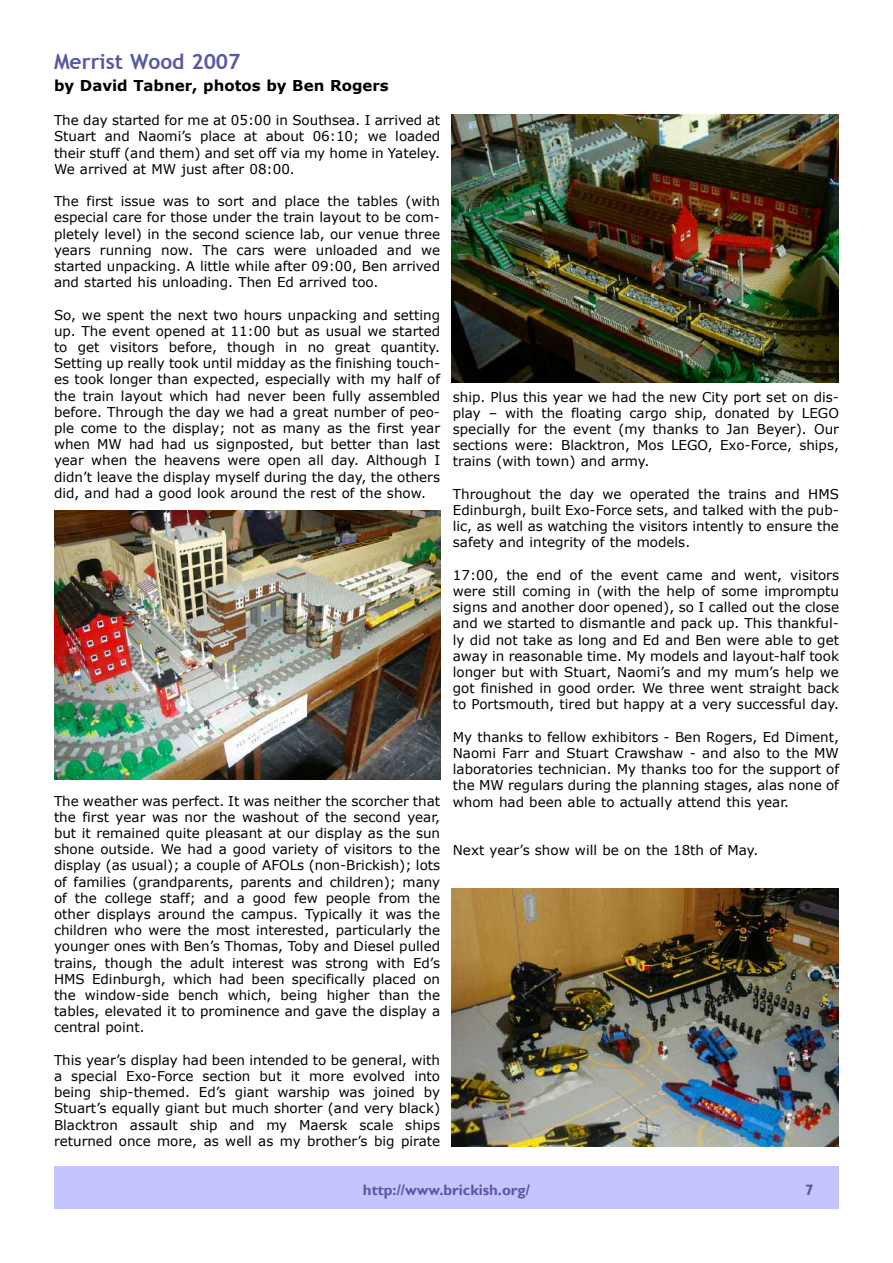
<style>
.page{position:relative;width:893px;height:1263px;background:#fff}
.page>*{position:absolute;margin:0;border:0;box-sizing:border-box;transform-origin:0 0}
.t1{font:700 21px "Trebuchet MS";color:#5959a3}
.t2{font:700 15px "Verdana";color:#000}
.t3{font:700 15px "Gill Sans";color:#5959a3}
.t4{font:13.5px/16.2px "Verdana";color:#000;text-align:justify}
</style>
<div class="page">
<img style="left:54px;top:510px;width:387px;height:270px">
<div style="left:54px;top:1166px;width:785px;height:43px;background:#c4c4ff"></div>
<img style="left:452px;top:888px;width:387px;height:258px">
<img style="left:452px;top:115px;width:387px;height:267px">
<h1 class="t1" style="left:54px;top:50px;width:188px">Merrist Wood 2007</h1>
<p class="t2" style="left:54px;top:76px;width:336px">by David Tabner, photos by Ben Rogers</p>
<p class="t4" style="left:54px;top:112px;width:388px">The day started for me at 05:00 in Southsea. I arrived at Stuart and Naomi’s place at about 06:10; we loaded their stuff (and them) and set off via my home in Yateley.<br>We arrived at MW just after 08:00.</p>
<p class="t4" style="left:54px;top:193px;width:388px">The first issue was to sort and place the tables (with especial care for those under the train layout to be com&shy;pletely level) in the second science lab, our venue three years running now. The cars were unloaded and we started unpacking. A little while after 09:00, Ben arrived and started his unloading. Then Ed arrived too.</p>
<p class="t4" style="left:54px;top:306px;width:388px">So, we spent the next two hours unpacking and setting up. The event opened at 11:00 but as usual we started to get visitors before, though in no great quantity.<br>Setting up really took until midday as the finishing touch&shy;es took longer than expected, especially with my half of the train layout which had never been fully assembled before. Through the day we had a great number of peo&shy;ple come to the display; not as many as the first year when MW had had us signposted, but better than last year when the heavens were open all day. Although I didn’t leave the display myself during the day, the others did, and had a good look around the rest of the show.</p>
<p class="t4" style="left:54px;top:792px;width:388px">The weather was perfect. It was neither the scorcher that the first year was nor the washout of the second year, but it remained quite pleasant at our display as the sun shone outside. We had a good variety of visitors to the display (as usual); a couple of AFOLs (non-Brickish); lots of families (grandparents, parents and children); many of the college staff; and a good few people from the other displays around the campus. Typically it was the children who were the most interested, particularly the younger ones with Ben’s Thomas, Toby and Diesel pulled trains, though the adult interest was strong with Ed’s HMS Edinburgh, which had been specifically placed on the window-side bench which, being higher than the tables, elevated it to prominence and gave the display a central point.</p>
<p class="t4" style="left:54px;top:1051px;width:388px">This year’s display had been intended to be general, with a special Exo-Force section but it more evolved into being ship-themed. Ed’s giant warship was joined by Stuart’s equally giant but much shorter (and very black)<br>Blacktron assault ship and my Maersk scale ships returned once more, as well as my brother’s big pirate</p>
<p class="t4" style="left:453px;top:388px;width:388px">ship. Plus this year we had the new City port set on dis&shy;play – with the floating cargo ship, donated by LEGO specially for the event (my thanks to Jan Beyer). Our sections were: Blacktron, Mos LEGO, Exo-Force, ships, trains (with town) and army.</p>
<p class="t4" style="left:453px;top:485px;width:388px">Throughout the day we operated the trains and HMS Edinburgh, built Exo-Force sets, and talked with the pub&shy;lic, as well as watching the visitors intently to ensure the safety and integrity of the models.</p>
<p class="t4" style="left:453px;top:566px;width:388px">17:00, the end of the event came and went, visitors were still coming in (with the help of some impromptu signs and another door opened), so I called out the close and we started to dismantle and pack up. This thankful&shy;ly did not take as long and Ed and Ben were able to get away in reasonable time. My models and layout-half took longer but with Stuart, Naomi’s and my mum’s help we got finished in good order. We three went straight back to Portsmouth, tired but happy at a very successful day.</p>
<p class="t4" style="left:453px;top:728px;width:388px">My thanks to fellow exhibitors - Ben Rogers, Ed Diment, Naomi Farr and Stuart Crawshaw - and also to the MW laboratories technician. My thanks too for the support of the MW regulars during the planning stages, alas none of whom had been able to actually attend this year.</p>
<p class="t4" style="left:453px;top:842px;width:307px">Next year’s show will be on the 18th of May.</p>
<p class="t3" style="left:363px;top:1181px;width:169px">http://www.brickish.org/</p>
<p class="t3" style="left:805px;top:1181px;width:10px">7</p>
</div>
